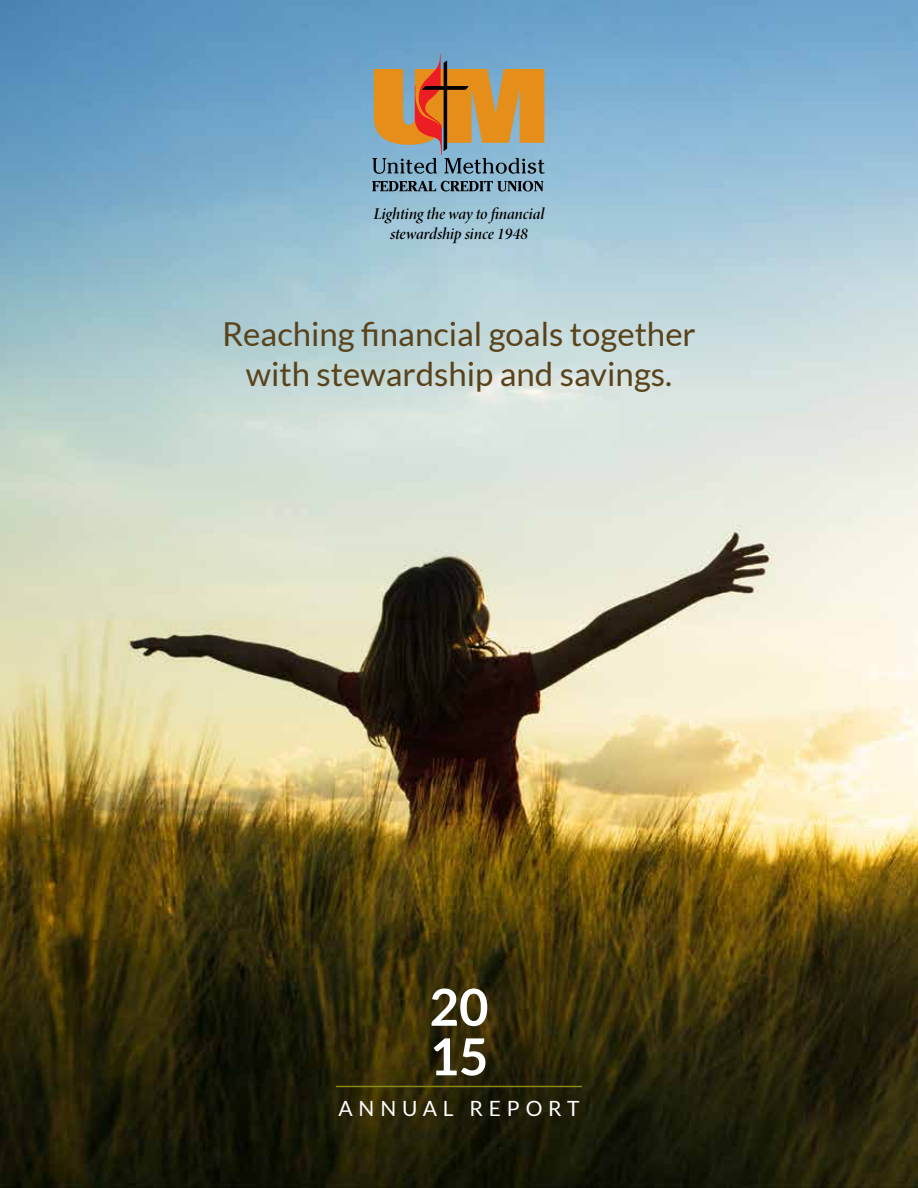
<style>
.page{position:relative;width:918px;height:1188px;background:#fff}
.page>*{position:absolute;margin:0;border:0;box-sizing:border-box;transform-origin:0 0}
.t1{font:700 51px/49.5px "Lato";color:#fff}
.t2{font:33px/39.6px "Lato";color:#59431b;text-align:center}
.t3{font:21px "Lato";letter-spacing:.28em;color:#fff}
.t4{font:16.5px/19.8px "Minion Pro Semibold It Disp";letter-spacing:-.015em;color:#000;text-align:center}
</style>
<div class="page">
<img style="left:0;top:0;width:918px;height:1188px">
<svg style="left:372px;top:181px;width:171px;height:11px;background:#56717f"></svg>
<svg style="left:372px;top:54px;width:173px;height:120px;background:#aa8e68"></svg>
<hr style="left:336px;top:1086px;width:246px;height:1px;background:#898a17">
<p class="t4" style="left:374px;top:204px;width:172px">Lighting the way to financial stewardship since 1948</p>
<p class="t2" style="left:222px;top:314px;width:475px">Reaching financial goals together with stewardship and savings.</p>
<h1 class="t1" style="left:429px;top:982px;width:61px">20<br>15</h1>
<p class="t3" style="left:338px;top:1097px;width:243px">ANNUAL REPORT</p>
</div>
